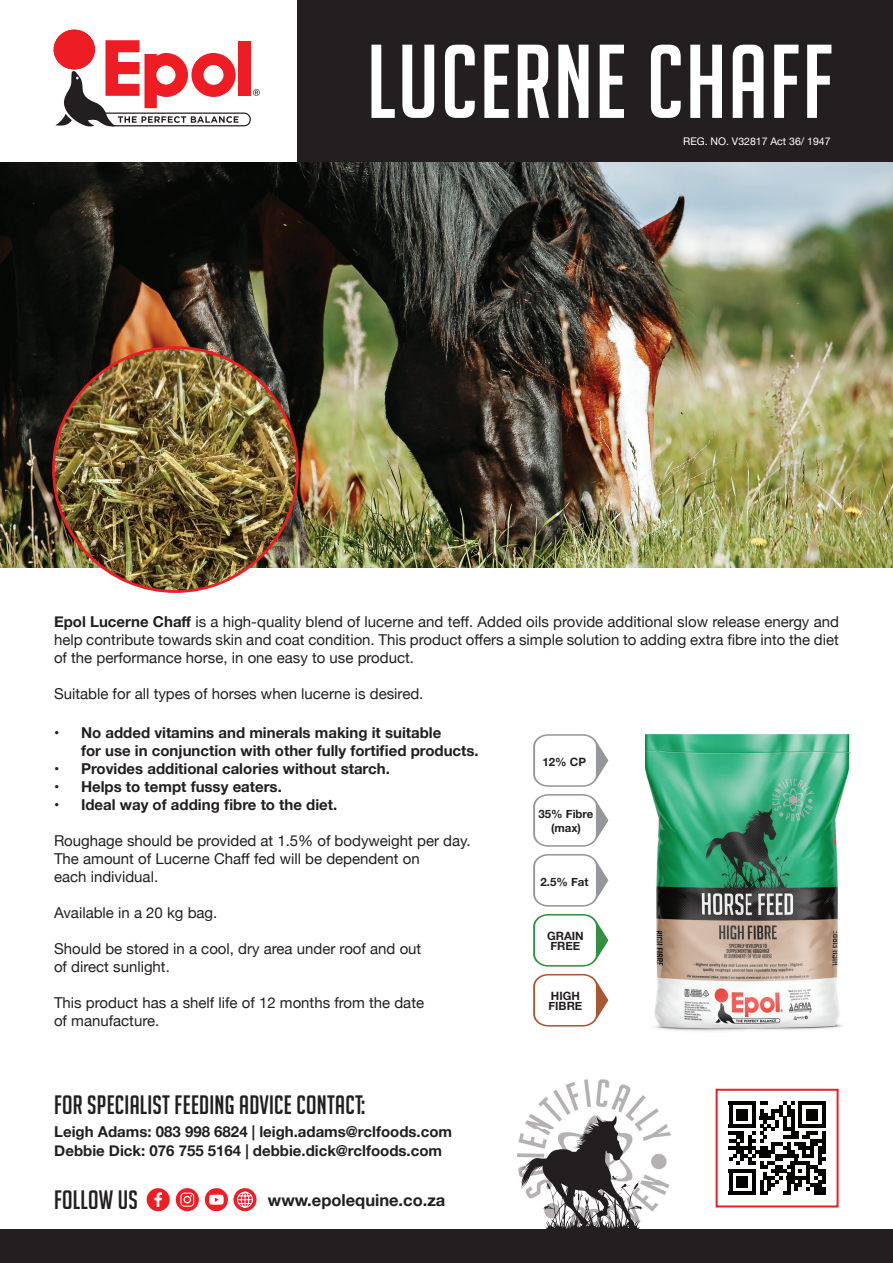
<style>
.page{position:relative;width:893px;height:1263px;background:#fff}
.page>*{position:absolute;margin:0;border:0;box-sizing:border-box;transform-origin:0 0}
.t1{font:102px "Big Noodle Titling";letter-spacing:.02em;color:#fff}
.t2{font:25.95px "Big Noodle Titling";letter-spacing:.01em;color:#231f20}
.t3{font:700 16.5px "Helvetica Neue";color:#231f20}
.t4{font:15px/18px "Helvetica Neue";color:#231f20}
.t5{font:700 15px/19px "Helvetica Neue";color:#231f20}
.t6{font:700 11.4px/10.8px "Helvetica Neue";color:#231f20}
.t7{font:10.5px "Helvetica Neue";color:#fff}
.s1{font-weight:700}
</style>
<div class="page">
<img style="left:0;top:162px;width:893px;height:405px">
<img style="left:518px;top:1080px;width:152px;height:132px">
<svg style="left:519px;top:1116px;width:123px;height:113px"></svg>
<div style="left:297px;top:0;width:596px;height:162px;background:#231f20"></div>
<div style="left:54px;top:30px;width:40px;height:39px;background:#ee1d23;border-radius:50%"></div>
<svg style="left:55px;top:40px;width:205px;height:87px"></svg>
<div style="left:54px;top:30px;width:41px;height:39px;background:#ee1d23;border-radius:50%"></div>
<div style="left:54px;top:30px;width:41px;height:39px;border:1px solid #ee1d23;border-radius:50%"></div>
<div style="left:0;top:1229px;width:893px;height:34px;background:#231f20"></div>
<div style="left:716px;top:1089px;width:123px;height:118px;background:#fff;border:2px solid #ed1f25"></div>
<svg style="left:729px;top:1101px;width:96px;height:94px"></svg>
<hr style="left:729px;top:1191px;width:27px;height:4px;background:#040503">
<div style="left:736px;top:1176px;width:12px;height:11px;background:#040503"></div>
<svg style="left:176px;top:1188px;width:23px;height:23px"></svg>
<svg style="left:147px;top:1188px;width:23px;height:23px"></svg>
<svg style="left:205px;top:1188px;width:23px;height:23px"></svg>
<svg style="left:233px;top:1188px;width:24px;height:23px"></svg>
<svg style="left:237px;top:1192px;width:16px;height:16px"></svg>
<img style="left:644px;top:734px;width:207px;height:297px">
<svg style="left:533px;top:734px;width:75px;height:53px"></svg>
<svg style="left:533px;top:914px;width:75px;height:53px"></svg>
<svg style="left:533px;top:974px;width:75px;height:52px"></svg>
<svg style="left:533px;top:854px;width:75px;height:53px"></svg>
<svg style="left:533px;top:794px;width:75px;height:53px"></svg>
<img style="left:54px;top:348px;width:243px;height:243px;border-radius:122px">
<h1 class="t1" style="left:367px;top:27px;width:468px">LUCERNE CHAFF</h1>
<p class="t7" style="left:683px;top:133px;width:149px">REG. NO. V32817 Act 36/ 1947</p>
<p class="t4" style="left:54px;top:613px;width:786px;text-align:justify"><span class="s1">Epol Lucerne Chaff</span> is a high-quality blend of lucerne and teff. Added oils provide additional slow release energy and help contribute towards skin and coat condition. This product offers a simple solution to adding extra fibre into the diet of the performance horse, in one easy to use product.</p>
<p class="t4" style="left:54px;top:685px;width:371px">Suitable for all types of horses when lucerne is desired.</p>
<p class="t5" style="left:81px;top:724px;width:399px;line-height:18px;text-indent:-27px">• No added vitamins and minerals making it suitable<br>for use in conjunction with other fully fortified products.</p>
<p class="t5" style="left:54px;top:759px;width:337px">• Provides additional calories without starch.</p>
<p class="t5" style="left:54px;top:777px;width:229px">• Helps to tempt fussy eaters.</p>
<p class="t5" style="left:54px;top:795px;width:285px">• Ideal way of adding fibre to the diet.</p>
<p class="t4" style="left:54px;top:832px;width:418px">Roughage should be provided at 1.5% of bodyweight per day.<br>The amount of Lucerne Chaff fed will be dependent on<br>each individual.</p>
<p class="t4" style="left:54px;top:904px;width:165px">Available in a 20 kg bag.</p>
<p class="t4" style="left:54px;top:940px;width:369px">Should be stored in a cool, dry area under roof and out of direct sunlight.</p>
<p class="t4" style="left:54px;top:994px;width:372px">This product has a shelf life of 12 months from the date of manufacture.</p>
<h2 class="t2" style="left:54px;top:1091px;width:313px">FOR SPECIALIST FEEDING ADVICE CONTACT:</h2>
<p class="t5" style="left:54px;top:1122px;width:399px">Leigh Adams: 083 998 6824 | leigh.adams@rclfoods.com<br>Debbie Dick: 076 755 5164 | debbie.dick@rclfoods.com</p>
<h2 class="t2" style="left:54px;top:1186px;width:85px">FOLLOW US</h2>
<p class="t3" style="left:268px;top:1187px;width:179px">www.epolequine.co.za</p>
<p class="t6" style="left:542px;top:757px;width:45px">12% CP</p>
<p class="t6" style="left:538px;top:808px;width:56px;line-height:13.8px;text-align:center">35% Fibre (max)</p>
<p class="t6" style="left:540px;top:877px;width:49px">2.5% Fat</p>
<p class="t6" style="left:547px;top:930px;width:38px">GRAIN<br>FREE</p>
<p class="t6" style="left:548px;top:990px;width:35px">HIGH<br>FIBRE</p>
</div>
